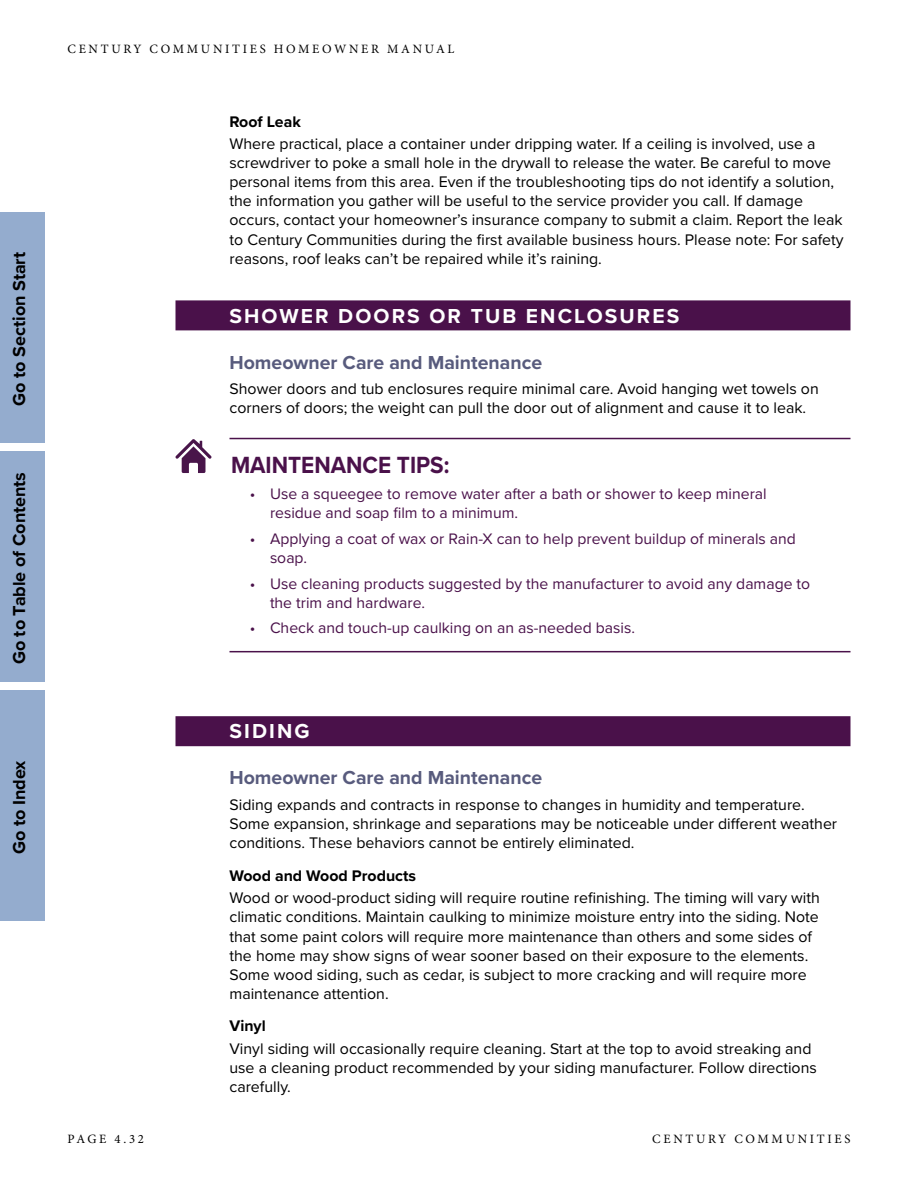
<style>
.page{position:relative;width:918px;height:1188px;background:#fff}
.page>*{position:absolute;margin:0;border:0;box-sizing:border-box;transform-origin:0 0}
.t1{font:700 24.3px "Proxima Nova";color:#4a114a;scale:.93 1}
.t2{font:700 21px "Proxima Nova";letter-spacing:.1em;color:#fff}
.t3{font:700 19.5px "Proxima Nova";color:#585b7d}
.t4{font:700 18px "Proxima Nova";color:#000}
.t5{font:15.9px/19px "Proxima Nova";color:#000}
.t6{font:700 15.9px "Proxima Nova";color:#000}
.t7{font:15.75px/19px "Proxima Nova";color:#4a114a}
.t8{font:12.75px "Minion Pro";letter-spacing:.21em;color:#000}
</style>
<div class="page">
<div style="left:1px;top:690px;width:44px;height:231px;background:#94acce"></div>
<div style="left:0;top:212px;width:45px;height:231px;background:#94acce"></div>
<div style="left:1px;top:451px;width:44px;height:231px;background:#94acce"></div>
<div style="left:176px;top:300px;width:674px;height:30px;background:#4a114a"></div>
<hr style="left:230px;top:438px;width:620px;height:1px;background:#4a114a">
<hr style="left:230px;top:651px;width:620px;height:1px;background:#4a114a">
<div style="left:176px;top:716px;width:674px;height:30px;background:#4a114a"></div>
<svg style="left:176px;top:439px;width:35px;height:34px"></svg>
<p class="t4" style="left:6px;top:406px;width:155px;rotate:-90deg">Go to Section Start</p>
<p class="t4" style="left:6px;top:664px;width:194px;rotate:-90deg">Go to Table of Contents</p>
<p class="t4" style="left:6px;top:854px;width:95px;rotate:-90deg">Go to Index</p>
<p class="t8" style="left:68px;top:40px;width:388px">CENTURY COMMUNITIES HOMEOWNER MANUAL</p>
<p class="t6" style="left:230px;top:109px;width:73px">Roof Leak</p>
<p class="t5" style="left:230px;top:134px;width:616px">Where practical, place a container under dripping water. If a ceiling is involved, use a screwdriver to poke a small hole in the drywall to release the water. Be careful to move personal items from this area. Even if the troubleshooting tips do not identify a solution, the information you gather will be useful to the service provider you call. If damage occurs, contact your homeowner’s insurance company to submit a claim. Report the leak to Century Communities during the first available business hours. Please note: For safety reasons, roof leaks can’t be repaired while it’s raining.</p>
<h2 class="t2" style="left:230px;top:300px;width:452px">SHOWER DOORS OR TUB ENCLOSURES</h2>
<p class="t3" style="left:230px;top:348px;width:314px">Homeowner Care and Maintenance</p>
<p class="t5" style="left:230px;top:379px;width:591px">Shower doors and tub enclosures require minimal care. Avoid hanging wet towels on corners of doors; the weight can pull the door out of alignment and cause it to leak.</p>
<h1 class="t1" style="left:231px;top:447px;width:236px">MAINTENANCE TIPS:</h1>
<p class="t7" style="left:270px;top:483px;width:498px;text-indent:-20px">• Use a squeegee to remove water after a bath or shower to keep mineral residue and soap film to a minimum.</p>
<p class="t7" style="left:270px;top:528px;width:528px;text-indent:-20px">• Applying a coat of wax or Rain-X can to help prevent buildup of minerals and soap.</p>
<p class="t7" style="left:270px;top:573px;width:542px;text-indent:-20px">• Use cleaning products suggested by the manufacturer to avoid any damage to the trim and hardware.</p>
<p class="t7" style="left:250px;top:618px;width:387px">• Check and touch-up caulking on an as-needed basis.</p>
<h2 class="t2" style="left:230px;top:716px;width:82px">SIDING</h2>
<p class="t3" style="left:230px;top:763px;width:314px">Homeowner Care and Maintenance</p>
<p class="t5" style="left:230px;top:795px;width:609px">Siding expands and contracts in response to changes in humidity and temperature.<br>Some expansion, shrinkage and separations may be noticeable under different weather conditions. These behaviors cannot be entirely eliminated.</p>
<p class="t6" style="left:230px;top:864px;width:188px">Wood and Wood Products</p>
<p class="t5" style="left:230px;top:888px;width:592px">Wood or wood-product siding will require routine refinishing. The timing will vary with climatic conditions. Maintain caulking to minimize moisture entry into the siding. Note that some paint colors will require more maintenance than others and some sides of the home may show signs of wear sooner based on their exposure to the elements.<br>Some wood siding, such as cedar, is subject to more cracking and will require more maintenance attention.</p>
<p class="t6" style="left:230px;top:1014px;width:38px">Vinyl</p>
<p class="t5" style="left:230px;top:1038px;width:589px">Vinyl siding will occasionally require cleaning. Start at the top to avoid streaking and use a cleaning product recommended by your siding manufacturer. Follow directions carefully.</p>
<p class="t8" style="left:68px;top:1131px;width:78px">PAGE 4.32</p>
<p class="t8" style="left:652px;top:1131px;width:200px">CENTURY COMMUNITIES</p>
</div>
